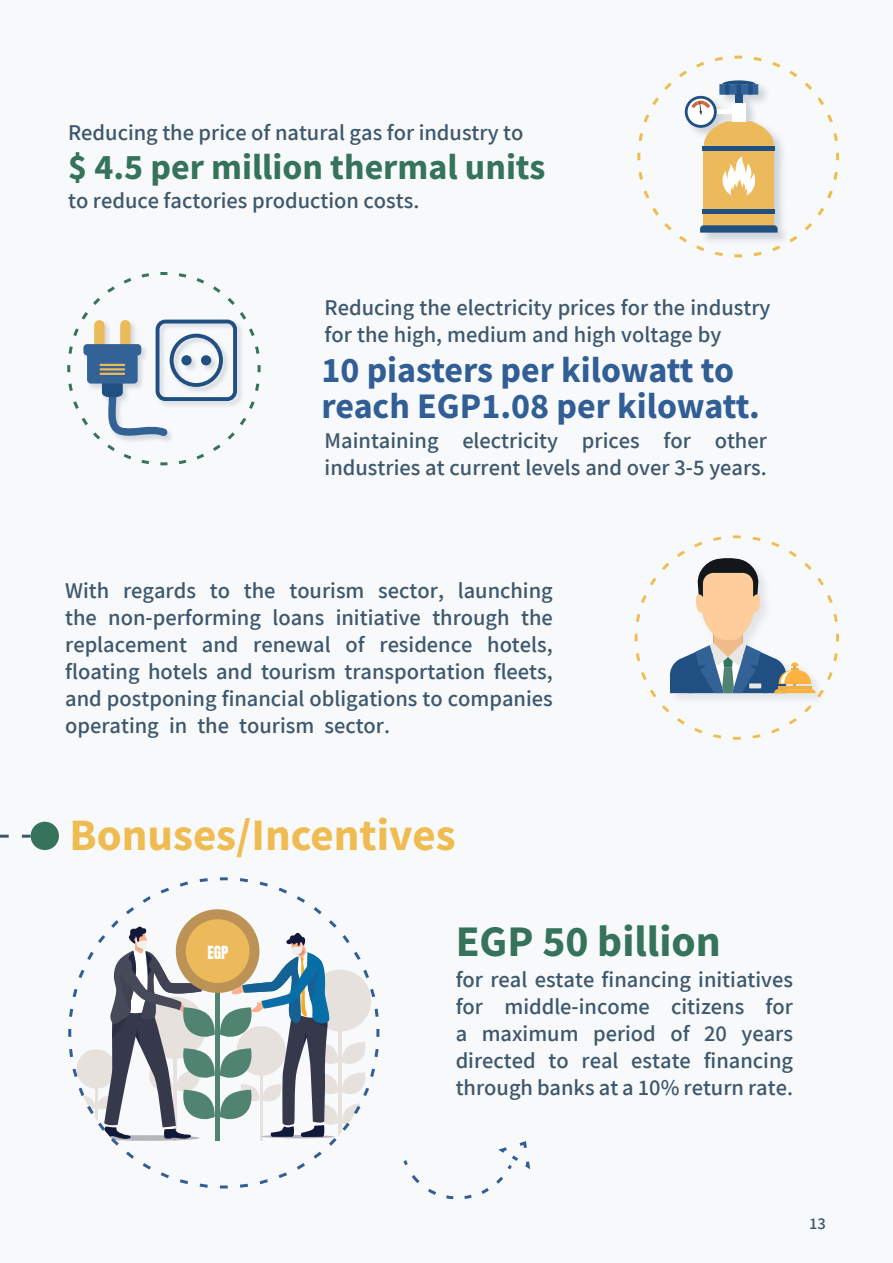
<style>
.page{position:relative;width:893px;height:1263px;background:#f8f9fb}
.page>*{position:absolute;margin:0;border:0;box-sizing:border-box;transform-origin:0 0}
.t1{font:700 45px "Mada";color:#efbc52}
.t2{font:700 43.8px "Mada";color:#35735b}
.t3{font:700 36px/36px "Mada";color:#315e94}
.t4{font:700 36px "Mada";color:#35735b}
.t5{font:22.5px/27px "Mada";color:#3e586d;text-align:justify}
.t6{font:16.5px "Mada";color:#3e586d}
.t7{font:15.45px "Anton";color:#fff}
</style>
<div class="page">
<svg style="left:0;top:835px;width:31px;height:3px"></svg>
<div style="left:31px;top:822px;width:28px;height:28px;background:#35735b;border-radius:50%"></div>
<svg style="left:68px;top:877px;width:312px;height:312px"></svg>
<svg style="left:403px;top:1141px;width:128px;height:59px"></svg>
<svg style="left:637px;top:55px;width:203px;height:203px"></svg>
<svg style="left:634px;top:535px;width:205px;height:205px"></svg>
<svg style="left:67px;top:272px;width:194px;height:194px"></svg>
<p class="t5" style="left:68px;top:121px;width:457px">Reducing the price of natural gas for industry to</p>
<p class="t4" style="left:68px;top:146px;width:479px">$ 4.5 per million thermal units</p>
<p class="t5" style="left:68px;top:188px;width:353px">to reduce factories production costs.</p>
<p class="t5" style="left:325px;top:296px;width:447px">Reducing the electricity prices for the industry for the high, medium and high voltage by</p>
<p class="t3" style="left:321px;top:354px;width:440px">10 piasters per kilowatt to reach EGP1.08 per kilowatt.</p>
<p class="t5" style="left:325px;top:428px;width:444px">Maintaining electricity prices for other industries at current levels and over 3-5 years.</p>
<p class="t5" style="left:65px;top:578px;width:489px">With regards to the tourism sector, launching the non-performing loans initiative through the replacement and renewal of residence hotels, floating hotels and tourism transportation fleets, and postponing financial obligations to companies operating in the tourism sector.</p>
<p class="t1" style="left:70px;top:810px;width:388px">Bonuses/Incentives</p>
<p class="t7" style="left:207px;top:945px;width:23px">EGP</p>
<p class="t2" style="left:456px;top:917px;width:267px">EGP 50 billion</p>
<p class="t5" style="left:456px;top:968px;width:339px">for real estate financing initiatives for middle-income citizens for a maximum period of 20 years directed to real estate financing through banks at a 10% return rate.</p>
<p class="t6" style="left:809px;top:1214px;width:18px">13</p>
</div>
